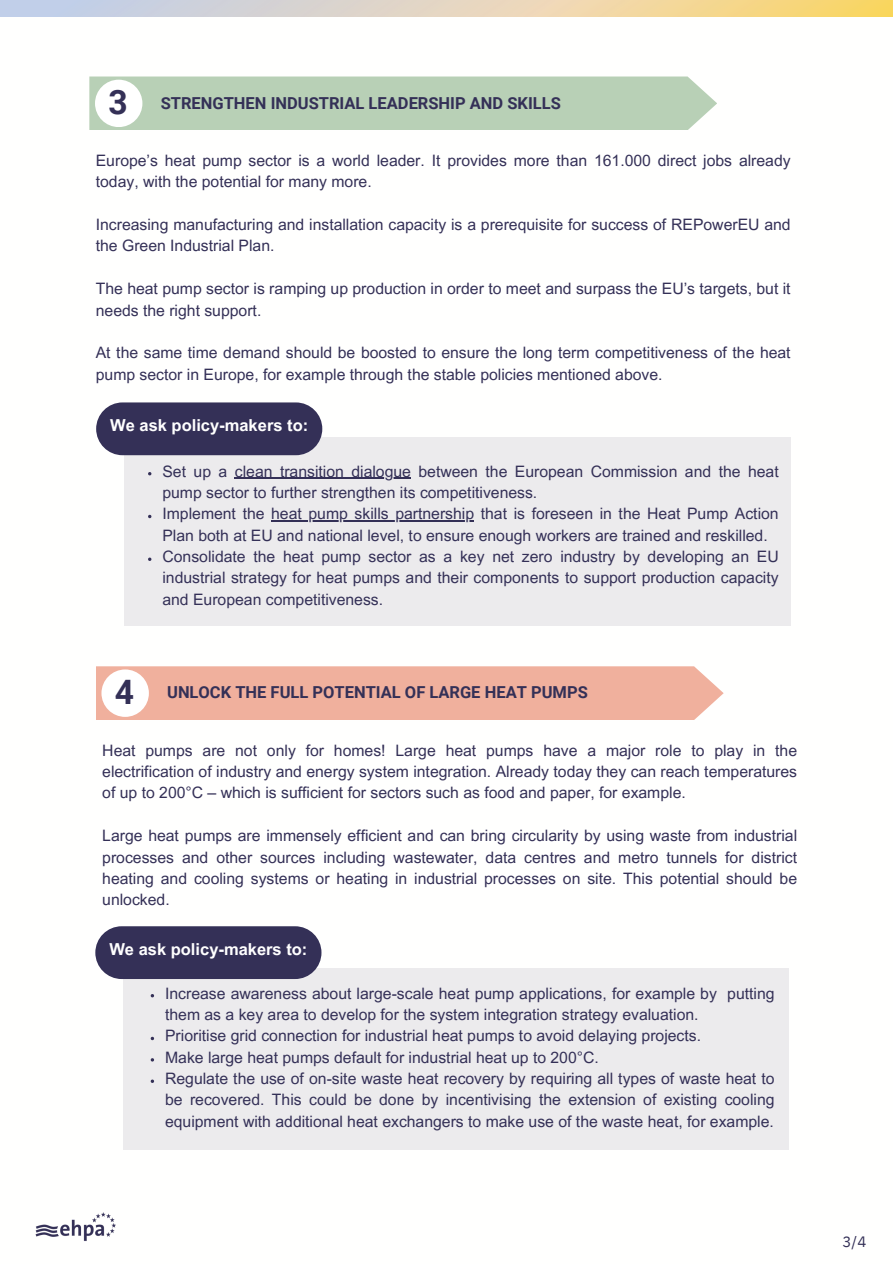
<style>
.page{position:relative;width:893px;height:1264px;background:#fff}
.page>*{position:absolute;margin:0;border:0;box-sizing:border-box;transform-origin:0 0}
.t1{font:700 33.6px "Roboto";color:#343057}
.t2{font:700 16.5px "Roboto";color:#343057}
.t3{font:700 16.5px "Arial MT Pro";color:#fff}
.t4{font:15.75px/21.3px "Arial MT Pro";color:#343057}
.t5{font:15px "IBM Plex Sans";color:#343057}
</style>
<div class="page">
<div style="left:89px;top:76px;width:628px;height:54px;background:#b8d0b6"></div>
<div style="left:95px;top:80px;width:47px;height:47px;background:#fff;border-radius:50%"></div>
<div style="left:124px;top:437px;width:666px;height:188px;background:#ecebed"></div>
<div style="left:96px;top:666px;width:627px;height:54px;background:#f0b09d"></div>
<div style="left:101px;top:669px;width:48px;height:48px;background:#fff;border-radius:50%"></div>
<div style="left:124px;top:968px;width:664px;height:181px;background:#ecebed"></div>
<img style="left:0;top:0;width:892px;height:17px">
<div style="left:96px;top:402px;width:226px;height:53px;background:#343057;border-radius:26px"></div>
<div style="left:95px;top:926px;width:226px;height:53px;background:#343057;border-radius:26px"></div>
<hr style="left:235px;top:477px;width:176px;height:2px;background:#343057">
<hr style="left:271px;top:520px;width:203px;height:1px;background:#343057">
<img style="left:35px;top:1212px;width:81px;height:29px">
<h1 class="t1" style="left:108px;top:83px;width:21px">3</h1>
<p class="t2" style="left:161px;top:93px;width:402px">STRENGTHEN INDUSTRIAL LEADERSHIP AND SKILLS</p>
<p class="t4" style="left:96px;top:152px;width:696px">Europe’s heat pump sector is a world leader. It provides more than 161.000 direct jobs already today, with the potential for many more.</p>
<p class="t4" style="left:96px;top:216px;width:696px">Increasing manufacturing and installation capacity is a prerequisite for success of REPowerEU and the Green Industrial Plan.</p>
<p class="t4" style="left:96px;top:280px;width:696px">The heat pump sector is ramping up production in order to meet and surpass the EU’s targets, but it needs the right support.</p>
<p class="t4" style="left:96px;top:344px;width:696px">At the same time demand should be boosted to ensure the long term competitiveness of the heat pump sector in Europe, for example through the stable policies mentioned above.</p>
<p class="t3" style="left:110px;top:419px;width:199px">We ask policy-makers to:</p>
<p class="t4" style="left:162px;top:462px;width:617px;text-indent:72px">clean transition dialogue between the European Commission and the heat pump sector to further strengthen its competitiveness.<br>Implement the heat pump skills partnership that is foreseen in the Heat Pump Action</p>
<p class="t4" style="left:162px;top:526px;width:617px">Plan both at EU and national level, to ensure enough workers are trained and reskilled.<br>Consolidate the heat pump sector as a key net zero industry by developing an EU</p>
<p class="t4" style="left:162px;top:569px;width:617px">industrial strategy for heat pumps and their components to support production capacity and European competitiveness.</p>
<p class="t4" style="left:162px;top:462px;width:66px">Set up a</p>
<h3 class="t1" style="left:115px;top:673px;width:21px">4</h3>
<p class="t2" style="left:167px;top:683px;width:422px">UNLOCK THE FULL POTENTIAL OF LARGE HEAT PUMPS</p>
<p class="t4" style="left:102px;top:741px;width:696px;text-align:justify">Heat pumps are not only for homes! Large heat pumps have a major role to play in the electrification of industry and energy system integration. Already today they can reach temperatures of up to 200°C – which is sufficient for sectors such as food and paper, for example.</p>
<p class="t4" style="left:102px;top:827px;width:696px;text-align:justify">Large heat pumps are immensely efficient and can bring circularity by using waste from industrial processes and other sources including wastewater, data centres and metro tunnels for district heating and cooling systems or heating in industrial processes on site. This potential should be unlocked.</p>
<h3 class="t3" style="left:109px;top:942px;width:199px">We ask policy-makers to:</h3>
<p class="t4" style="left:165px;top:984px;width:611px">Increase awareness about large-scale heat pump applications, for example by putting them as a key area to develop for the system integration strategy evaluation.</p>
<h1 class="t4" style="left:165px;top:1027px;width:537px">Prioritise grid connection for industrial heat pumps to avoid delaying projects.</h1>
<p class="t4" style="left:165px;top:1048px;width:435px">Make large heat pumps default for industrial heat up to 200°C.</p>
<p class="t4" style="left:165px;top:1069px;width:611px;text-align:justify">Regulate the use of on-site waste heat recovery by requiring all types of waste heat to be recovered. This could be done by incentivising the extension of existing cooling equipment with additional heat exchangers to make use of the waste heat, for example.</p>
<p class="t5" style="left:842px;top:1231px;width:25px">3/4</p>
</div>
